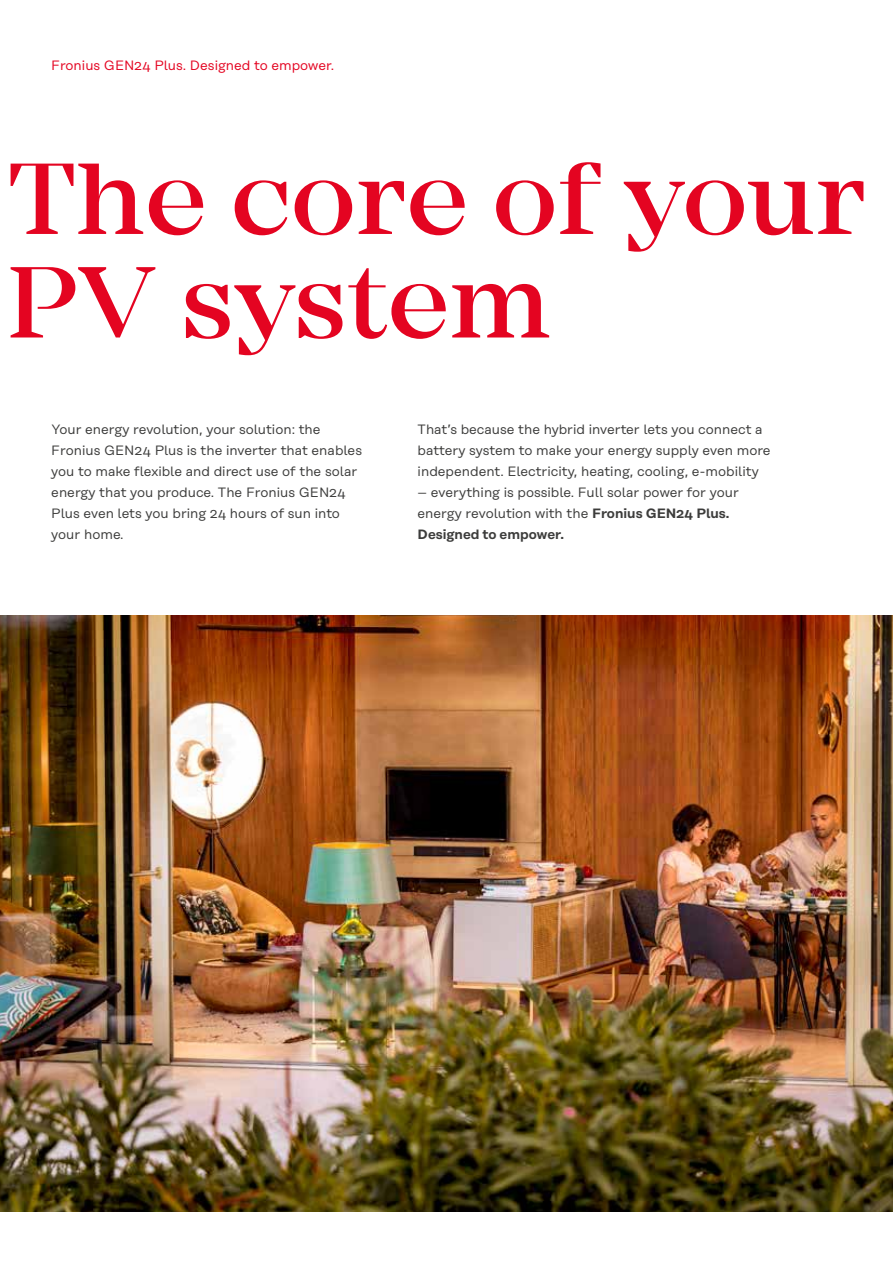
<style>
.page{position:relative;width:893px;height:1263px;background:#fff}
.page>*{position:absolute;margin:0;border:0;box-sizing:border-box;transform-origin:0 0}
.t1{font:500 105px/103.5px "Mirador";color:#e40421}
.t2{font:13.5px/21px "Rational Text";color:#3c3c3b}
.t3{font:13.5px "Rational Text";color:#e40421}
.s1{font-weight:600}
</style>
<div class="page">
<img style="left:0;top:615px;width:893px;height:597px">
<img style="left:878px;top:615px;width:15px;height:246px">
<p class="t3" style="left:51px;top:58px;width:285px">Fronius GEN24 Plus. Designed to empower.</p>
<h1 class="t1" style="left:7px;top:148px;width:860px">The core of your<br>PV system</h1>
<p class="t2" style="left:51px;top:419px;width:312px">Your energy revolution, your solution: the Fronius GEN24 Plus is the inverter that enables you to make flexible and direct use of the solar energy that you produce. The Fronius GEN24<br>Plus even lets you bring 24 hours of sun into your home.</p>
<p class="t2" style="left:418px;top:419px;width:355px">That’s because the hybrid inverter lets you connect a battery system to make your energy supply even more independent. Electricity, heating, cooling, e-mobility</p>
<p class="t2" style="left:418px;top:482px;width:323px">– everything is possible. Full solar power for your energy revolution with the <span class="s1">Fronius GEN24 Plus.<br>Designed to empower.</span></p>
</div>
